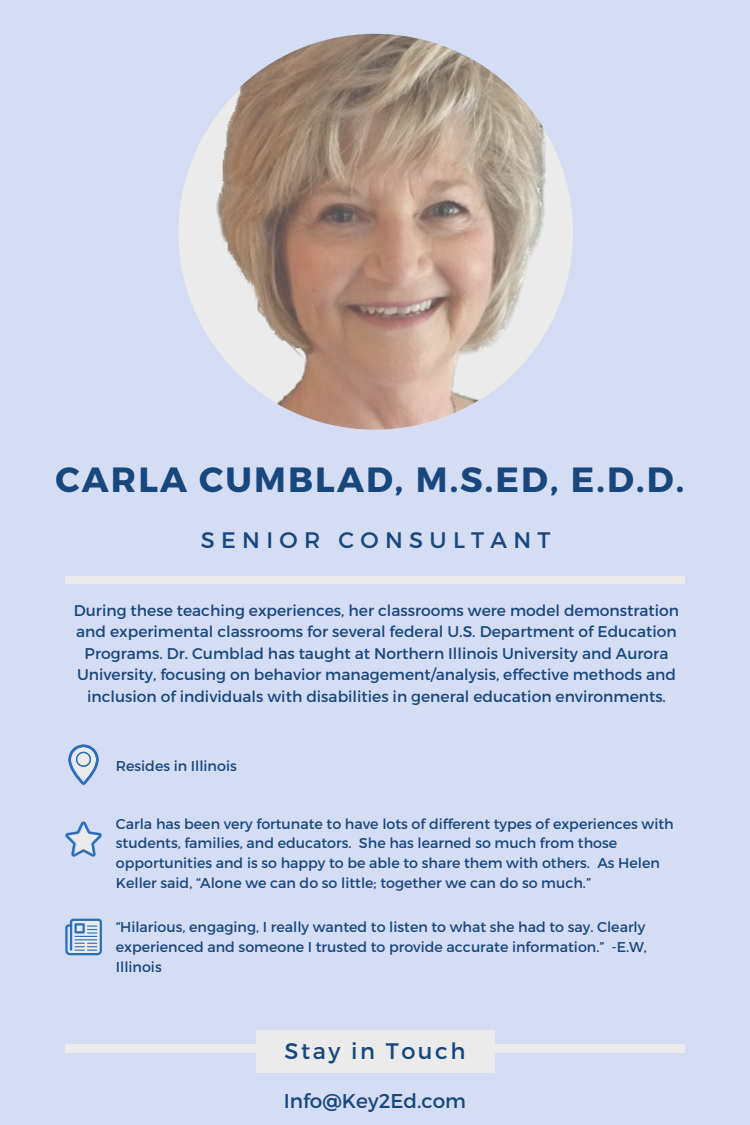
<style>
.page{position:relative;width:750px;height:1125px;background:#d5ddf4}
.page>*{position:absolute;margin:0;border:0;box-sizing:border-box;transform-origin:0 0}
.t1{font:700 35px "Montserrat";letter-spacing:.06em;color:#17477c}
.t2{font:22.5px "Montserrat";letter-spacing:.28em;color:#17477c}
.t3{font:22.5px "Montserrat";letter-spacing:.11em;color:#17477c}
.t4{font:20px "Montserrat";color:#17477c}
.t5{font:15.5px/21.5px "Montserrat";color:#17477c;text-align:center}
.t6{font:14.25px/19.8px "Montserrat";color:#17477c;text-align:justify}
</style>
<div class="page">
<img style="left:177px;top:34px;width:396px;height:396px;border-radius:50%">
<div style="left:65px;top:577px;width:620px;height:7px;background:#ebebeb"></div>
<div style="left:65px;top:1045px;width:620px;height:8px;background:#ebebeb"></div>
<div style="left:256px;top:1031px;width:238px;height:42px;background:#ebebeb"></div>
<svg style="left:65px;top:919px;width:37px;height:36px"></svg>
<svg style="left:68px;top:745px;width:30px;height:40px"></svg>
<svg style="left:65px;top:821px;width:37px;height:36px"></svg>
<h1 class="t1" style="left:56px;top:457px;width:630px">CARLA CUMBLAD, M.S.ED, E.D.D.</h1>
<h2 class="t2" style="left:201px;top:525px;width:351px">SENIOR CONSULTANT</h2>
<p class="t5" style="left:74px;top:598px;width:607px">During these teaching experiences, her classrooms were model demonstration and experimental classrooms for several federal U.S. Department of Education Programs. Dr. Cumblad has taught at Northern Illinois University and Aurora University, focusing on behavior management/analysis, effective methods and inclusion of individuals with disabilities in general education environments.</p>
<p class="t6" style="left:116px;top:756px;width:122px">Resides in Illinois</p>
<p class="t6" style="left:116px;top:813px;width:559px;text-align:left">Carla has been very fortunate to have lots of different types of experiences with students, families, and educators. She has learned so much from those opportunities and is so happy to be able to share them with others. As Helen Keller said, “Alone we can do so little; together we can do so much.”</p>
<p class="t6" style="left:116px;top:917px;width:533px">“Hilarious, engaging, I really wanted to listen to what she had to say. Clearly experienced and someone I trusted to provide accurate information.” -E.W, Illinois</p>
<p class="t3" style="left:284px;top:1036px;width:182px">Stay in Touch</p>
<p class="t4" style="left:284px;top:1088px;width:184px">Info@Key2Ed.com</p>
</div>
